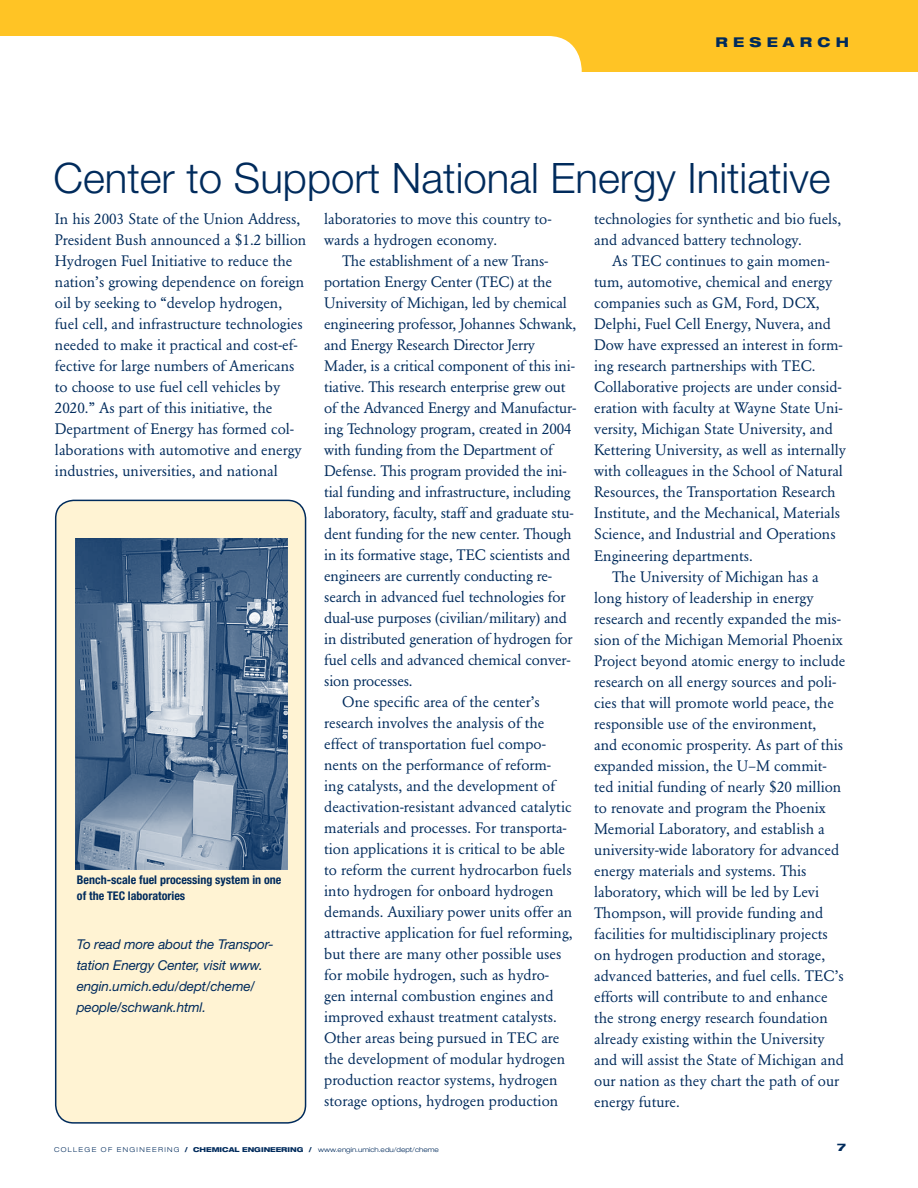
<style>
.page{position:relative;width:918px;height:1188px;background:#fff}
.page>*{position:absolute;margin:0;border:0;box-sizing:border-box;transform-origin:0 0}
.t1{font:300 42px "Helvetica Neue LT Std";color:#002b5c}
.t2{font:15px/21px "Garamond BE";color:#002b5c}
.t3{font:italic 13.5px/21px "Helvetica Neue LT Std";letter-spacing:-.01em;color:#002b5c}
.t4{font:800 expanded 13.5px "Helvetica Neue LT Std";color:#002b5c}
.t5{font:700 condensed 12px/16.5px "Helvetica Neue LT Std";color:#002b5c}
.t6{font:300 expanded 6.75px "Helvetica Neue LT Std";letter-spacing:.2em;color:#002b5c}
.t7{font:300 expanded 6.75px "Helvetica Neue LT Std";color:#002b5c}
.t8{font:800 expanded 6.75px "Helvetica Neue LT Std";color:#002b5c}
.s1{font-weight:800}
</style>
<div class="page">
<div style="left:0;top:0;width:918px;height:72px;background:#ffc425"></div>
<div style="left:0;top:36px;width:216px;height:72px;background:#fff"></div>
<div style="left:108px;top:36px;width:474px;height:72px;background:#fff;border-radius:34px"></div>
<div style="left:56px;top:500px;width:250px;height:623px;background:#fff3d3;border-radius:18px"></div>
<div style="left:55px;top:500px;width:251px;height:624px;border:2px solid #002b5c;border-radius:18px"></div>
<img style="left:76px;top:538px;width:211px;height:332px">
<p class="t4" style="left:716px;top:33px;width:84px">RESEAR</p>
<p class="t4" style="left:817px;top:33px;width:33px">C H</p>
<h1 class="t1" style="left:53px;top:152px;width:779px">Center to Support National Energy Initiative</h1>
<p class="t2" style="left:55px;top:209px;width:253px">In his 2003 State of the Union Address, President Bush announced a $1.2 billion Hydrogen Fuel Initiative to reduce the nation’s growing dependence on foreign oil by seeking to “develop hydrogen, fuel cell, and infrastructure technologies needed to make it practical and cost-ef&shy;fective for large numbers of Americans to choose to use fuel cell vehicles by 2020.” As part of this initiative, the Department of Energy has formed col&shy;laborations with automotive and energy industries, universities, and national</p>
<p class="t5" style="left:77px;top:871px;width:206px">Bench-scale fuel processing system in one of the TEC laboratories</p>
<p class="t3" style="left:77px;top:933px;width:199px">To read more about the Transpor&shy;tation Energy Center, visit www. engin.umich.edu/dept/cheme/ people/schwank.html.</p>
<p class="t2" style="left:324px;top:209px;width:229px">laboratories to move this country to&shy;wards a hydrogen economy.</p>
<p class="t2" style="left:342px;top:251px;width:208px">The establishment of a new Trans-</p>
<p class="t2" style="left:324px;top:272px;width:229px">portation Energy Center (TEC) at the</p>
<p class="t2" style="left:324px;top:293px;width:244px">University of Michigan, led by chemical</p>
<p class="t2" style="left:324px;top:314px;width:253px">engineering professor, Johannes Schwank,</p>
<p class="t2" style="left:324px;top:335px;width:212px">and Energy Research Director Jerry</p>
<p class="t2" style="left:324px;top:356px;width:252px">Mader, is a critical component of this ini-</p>
<p class="t2" style="left:324px;top:377px;width:243px">tiative. This research enterprise grew out</p>
<p class="t2" style="left:324px;top:398px;width:253px">of the Advanced Energy and Manufactur-</p>
<p class="t2" style="left:324px;top:419px;width:249px">ing Technology program, created in 2004</p>
<p class="t2" style="left:324px;top:440px;width:230px">with funding from the Department of</p>
<p class="t2" style="left:324px;top:461px;width:244px">Defense. This program provided the ini-</p>
<p class="t2" style="left:324px;top:482px;width:248px">tial funding and infrastructure, including</p>
<p class="t2" style="left:324px;top:503px;width:251px">laboratory, faculty, staff and graduate stu-</p>
<p class="t2" style="left:324px;top:524px;width:249px">dent funding for the new center. Though</p>
<p class="t2" style="left:324px;top:545px;width:248px">in its formative stage, TEC scientists and</p>
<p class="t2" style="left:324px;top:566px;width:229px">engineers are currently conducting re-</p>
<p class="t2" style="left:324px;top:587px;width:243px">search in advanced fuel technologies for</p>
<p class="t2" style="left:324px;top:608px;width:244px">dual-use purposes (civilian/military) and</p>
<p class="t2" style="left:324px;top:629px;width:250px">in distributed generation of hydrogen for</p>
<p class="t2" style="left:324px;top:650px;width:248px">fuel cells and advanced chemical conver-</p>
<p class="t2" style="left:324px;top:671px;width:90px">sion processes.</p>
<p class="t2" style="left:342px;top:692px;width:199px">One specific area of the center’s</p>
<p class="t2" style="left:324px;top:713px;width:222px">research involves the analysis of the</p>
<p class="t2" style="left:324px;top:734px;width:223px">effect of transportation fuel compo-</p>
<p class="t2" style="left:324px;top:755px;width:228px">nents on the performance of reform-</p>
<p class="t2" style="left:324px;top:776px;width:232px">ing catalysts, and the development of</p>
<p class="t2" style="left:324px;top:797px;width:249px">deactivation-resistant advanced catalytic</p>
<p class="t2" style="left:324px;top:818px;width:244px">materials and processes. For transporta-</p>
<p class="t2" style="left:324px;top:839px;width:242px">tion applications it is critical to be able</p>
<p class="t2" style="left:324px;top:860px;width:249px">to reform the current hydrocarbon fuels</p>
<p class="t2" style="left:324px;top:881px;width:231px">into hydrogen for onboard hydrogen</p>
<p class="t2" style="left:324px;top:902px;width:250px">demands. Auxiliary power units offer an</p>
<p class="t2" style="left:324px;top:923px;width:250px">attractive application for fuel reforming,</p>
<p class="t2" style="left:324px;top:944px;width:239px">but there are many other possible uses</p>
<p class="t2" style="left:324px;top:965px;width:226px">for mobile hydrogen, such as hydro-</p>
<p class="t2" style="left:324px;top:986px;width:231px">gen internal combustion engines and</p>
<p class="t2" style="left:324px;top:1007px;width:234px">improved exhaust treatment catalysts.</p>
<p class="t2" style="left:324px;top:1028px;width:237px">Other areas being pursued in TEC are</p>
<p class="t2" style="left:324px;top:1049px;width:242px">the development of modular hydrogen</p>
<p class="t2" style="left:324px;top:1070px;width:235px">production reactor systems, hydrogen</p>
<p class="t2" style="left:324px;top:1091px;width:236px">storage options, hydrogen production</p>
<p class="t6" style="left:54px;top:1145px;width:195px">college of engineering <span class="s1">/ CHEMICAL ENGINEE</span></p>
<p class="t8" style="left:281px;top:1145px;width:13px">RING</p>
<p class="t7" style="left:309px;top:1145px;width:132px"><span class="s1">/</span> www.engin.umich.edu/dept/cheme</p>
<p class="t2" style="left:594px;top:209px;width:249px">technologies for synthetic and bio fuels, and advanced battery technology.</p>
<p class="t2" style="left:612px;top:251px;width:219px">As TEC continues to gain momen-</p>
<p class="t2" style="left:594px;top:272px;width:240px">tum, automotive, chemical and energy</p>
<p class="t2" style="left:594px;top:293px;width:227px">companies such as GM, Ford, DCX,</p>
<p class="t2" style="left:594px;top:314px;width:238px">Delphi, Fuel Cell Energy, Nuvera, and</p>
<p class="t2" style="left:594px;top:335px;width:250px">Dow have expressed an interest in form-</p>
<p class="t2" style="left:594px;top:356px;width:223px">ing research partnerships with TEC.</p>
<p class="t2" style="left:594px;top:377px;width:249px">Collaborative projects are under consid-</p>
<p class="t2" style="left:594px;top:398px;width:250px">eration with faculty at Wayne State Uni-</p>
<p class="t2" style="left:594px;top:419px;width:240px">versity, Michigan State University, and</p>
<p class="t2" style="left:594px;top:440px;width:253px">Kettering University, as well as internally</p>
<p class="t2" style="left:594px;top:461px;width:250px">with colleagues in the School of Natural</p>
<p class="t2" style="left:594px;top:482px;width:243px">Resources, the Transportation Research</p>
<p class="t2" style="left:594px;top:503px;width:247px">Institute, and the Mechanical, Materials</p>
<p class="t2" style="left:594px;top:524px;width:243px">Science, and Industrial and Operations</p>
<p class="t2" style="left:594px;top:545px;width:160px">Engineering departments.</p>
<p class="t2" style="left:612px;top:566px;width:208px">The University of Michigan has a</p>
<p class="t2" style="left:594px;top:587px;width:221px">long history of leadership in energy</p>
<p class="t2" style="left:594px;top:608px;width:248px">research and recently expanded the mis-</p>
<p class="t2" style="left:594px;top:629px;width:250px">sion of the Michigan Memorial Phoenix</p>
<p class="t2" style="left:594px;top:650px;width:253px">Project beyond atomic energy to include</p>
<p class="t2" style="left:594px;top:671px;width:244px">research on all energy sources and poli-</p>
<p class="t2" style="left:594px;top:692px;width:241px">cies that will promote world peace, the</p>
<p class="t2" style="left:594px;top:713px;width:224px">responsible use of the environment,</p>
<p class="t2" style="left:594px;top:734px;width:251px">and economic prosperity. As part of this</p>
<p class="t2" style="left:594px;top:755px;width:234px">expanded mission, the U–M commit-</p>
<p class="t2" style="left:594px;top:776px;width:249px">ted initial funding of nearly $20 million</p>
<p class="t2" style="left:594px;top:797px;width:233px">to renovate and program the Phoenix</p>
<p class="t2" style="left:594px;top:818px;width:232px">Memorial Laboratory, and establish a</p>
<p class="t2" style="left:594px;top:839px;width:246px">university-wide laboratory for advanced</p>
<p class="t2" style="left:594px;top:860px;width:214px">energy materials and systems. This</p>
<p class="t2" style="left:594px;top:881px;width:227px">laboratory, which will be led by Levi</p>
<p class="t2" style="left:594px;top:902px;width:231px">Thompson, will provide funding and</p>
<p class="t2" style="left:594px;top:923px;width:235px">facilities for multidisciplinary projects</p>
<p class="t2" style="left:594px;top:944px;width:232px">on hydrogen production and storage,</p>
<p class="t2" style="left:594px;top:965px;width:251px">advanced batteries, and fuel cells. TEC’s</p>
<p class="t2" style="left:594px;top:986px;width:235px">efforts will contribute to and enhance</p>
<p class="t2" style="left:594px;top:1007px;width:235px">the strong energy research foundation</p>
<p class="t2" style="left:594px;top:1028px;width:232px">already existing within the University</p>
<p class="t2" style="left:594px;top:1049px;width:251px">and will assist the State of Michigan and</p>
<p class="t2" style="left:594px;top:1070px;width:246px">our nation as they chart the path of our</p>
<p class="t2" style="left:594px;top:1091px;width:87px">energy future.</p>
</div>
